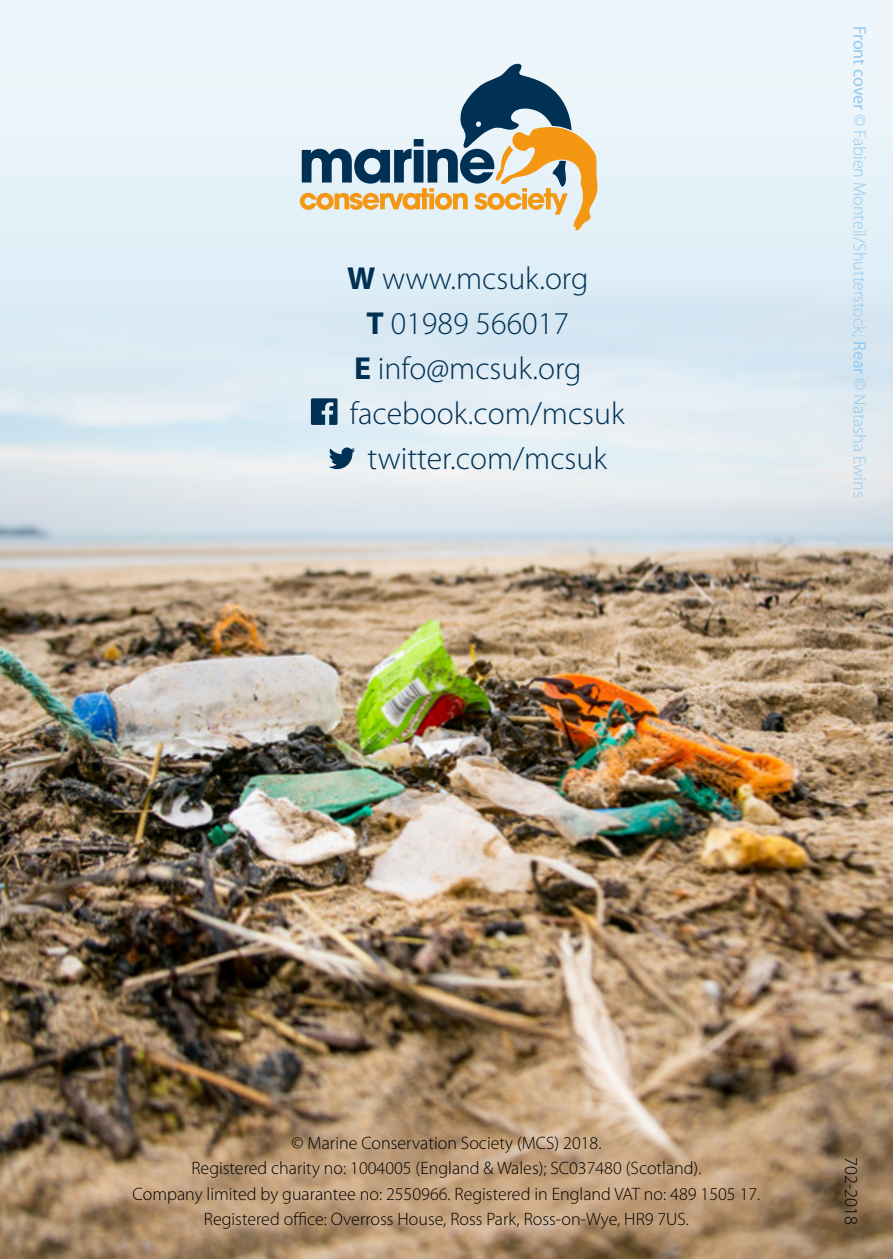
<style>
.page{position:relative;width:893px;height:1259px;background:#fff}
.page>*{position:absolute;margin:0;border:0;box-sizing:border-box;transform-origin:0 0}
.t1{font:300 31.8px "Myriad Pro";color:#003154}
.t2{font:300 18.3px "Myriad Pro";color:#000}
.t3{font:300 18px/25.2px "Myriad Pro";color:#000;text-align:center}
.t4{font:300 18px "Myriad Pro";color:#94caef}
.s1{font-weight:700}
.s2{font-weight:400}
</style>
<div class="page">
<img style="left:0;top:0;width:893px;height:1259px">
<div style="left:102px;top:1106px;width:687px;height:153px;background:#d0ad8b;opacity:.5"></div>
<svg style="left:300px;top:63px;width:298px;height:167px"></svg>
<svg style="left:311px;top:398px;width:26px;height:27px"></svg>
<svg style="left:329px;top:447px;width:26px;height:22px"></svg>
<h1 class="t1" style="left:347px;top:259px;width:243px"><span class="s1">W</span> www.mcsuk.org</h1>
<h1 class="t1" style="left:367px;top:304px;width:204px"><span class="s1">T</span> 01989 566017</h1>
<h1 class="t1" style="left:354px;top:349px;width:229px"><span class="s1">E</span> info@mcsuk.org</h1>
<h1 class="t1" style="left:350px;top:394px;width:276px">facebook.com/mcsuk</h1>
<h1 class="t1" style="left:367px;top:439px;width:241px">twitter.com/mcsuk</h1>
<p class="t4" style="left:871px;top:26px;width:473px;rotate:90deg"><span class="s2">Front cover</span> © Fabien Monteil/Shutterstock; <span class="s2">Rear</span> © Natasha Ewins</p>
<p class="t3" style="left:133px;top:1130px;width:629px">© Marine Conservation Society (MCS) 2018.<br>Registered charity no: 1004005 (England &amp; Wales); SC037480 (Scotland).<br>Company limited by guarantee no: 2550966. Registered in England VAT no: 489 1505 17.<br>Registered office: Overross House, Ross Park, Ross-on-Wye, HR9 7US.</p>
<p class="t2" style="left:862px;top:1157px;width:69px;rotate:90deg">702-2018</p>
</div>
